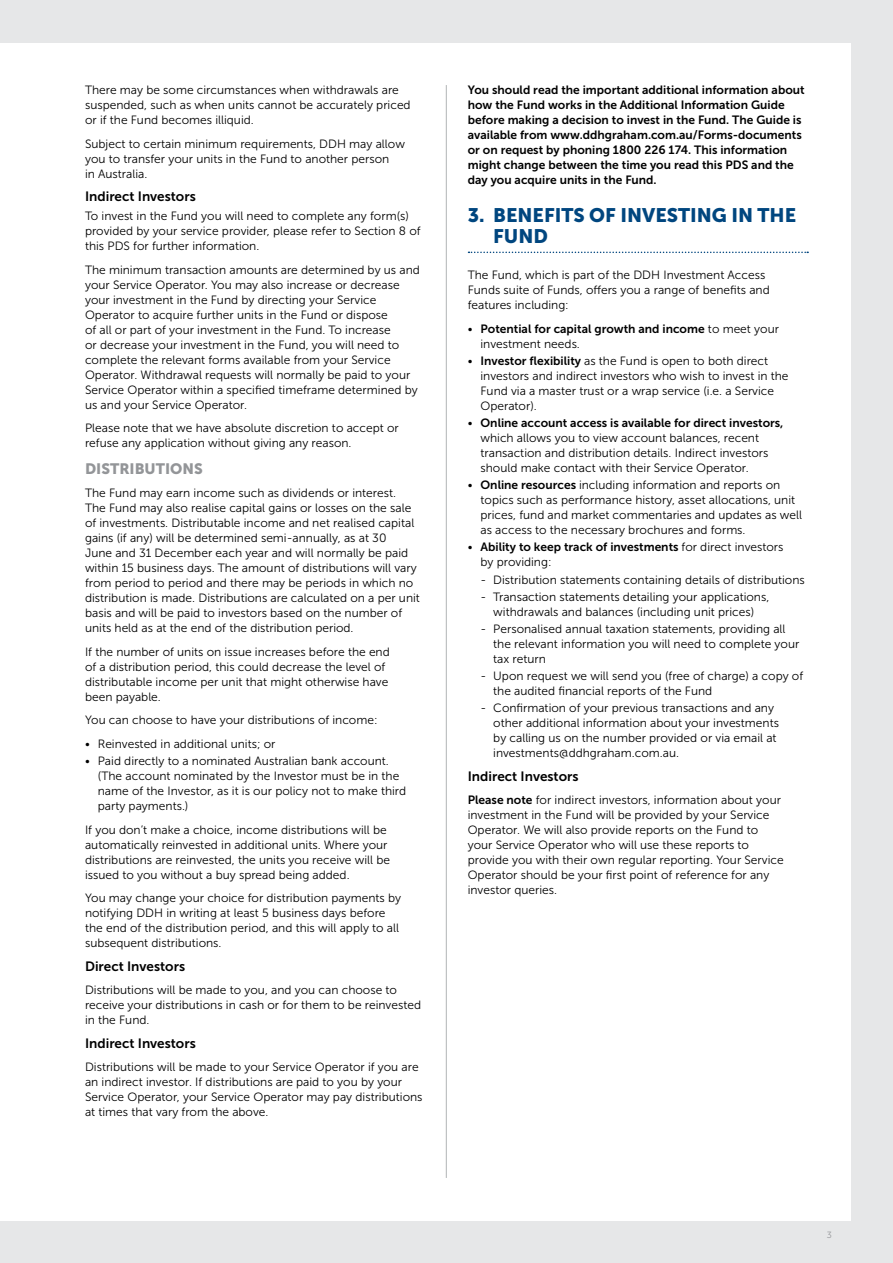
<style>
.page{position:relative;width:893px;height:1263px;background:#e6e7e8}
.page>*{position:absolute;margin:0;border:0;box-sizing:border-box;transform-origin:0 0}
.t1{font:19.5px/21px "Museo Sans 900";color:#00467f}
.t2{font:15px "Museo Sans 900";color:#939598}
.t3{font:13.5px "Museo Sans 700";color:#000}
.t4{font:12px/15px "Museo Sans 300";color:#000}
.t5{font:12px/15px "Museo Sans 700";color:#000}
.t6{font:9px "Museo Sans 300";color:#939598}
.s1{font-family:"Museo Sans 300"}
.s2{font-family:"Museo Sans 700"}
</style>
<div class="page">
<div style="left:0;top:43px;width:850px;height:1177px;background:#fff"></div>
<svg style="left:468px;top:252px;width:340px;height:1px"></svg>
<hr style="left:446px;top:85px;width:1px;height:1093px;background:#b1b4b6">
<p class="t4" style="left:85px;top:83px;width:327px">There may be some circumstances when withdrawals are suspended, such as when units cannot be accurately priced or if the Fund becomes illiquid.</p>
<p class="t4" style="left:85px;top:136px;width:321px">Subject to certain minimum requirements, DDH may allow you to transfer your units in the Fund to another person<br>in Australia.</p>
<p class="t3" style="left:85px;top:189px;width:112px">Indirect Investors</p>
<p class="t4" style="left:85px;top:209px;width:337px">To invest in the Fund you will need to complete any form(s) provided by your service provider, please refer to Section 8 of this PDS for further information.</p>
<p class="t4" style="left:85px;top:262px;width:336px">The minimum transaction amounts are determined by us and your Service Operator. You may also increase or decrease your investment in the Fund by directing your Service Operator to acquire further units in the Fund or dispose<br>of all or part of your investment in the Fund. To increase<br>or decrease your investment in the Fund, you will need to complete the relevant forms available from your Service Operator. Withdrawal requests will normally be paid to your Service Operator within a specified timeframe determined by us and your Service Operator.</p>
<p class="t4" style="left:85px;top:421px;width:315px">Please note that we have absolute discretion to accept or refuse any application without giving any reason.</p>
<p class="t2" style="left:85px;top:460px;width:119px">DISTRIBUTIONS</p>
<p class="t4" style="left:85px;top:486px;width:336px">The Fund may earn income such as dividends or interest.<br>The Fund may also realise capital gains or losses on the sale of investments. Distributable income and net realised capital gains (if any) will be determined semi-annually, as at 30<br>June and 31 December each year and will normally be paid within 15 business days. The amount of distributions will vary from period to period and there may be periods in which no distribution is made. Distributions are calculated on a per unit basis and will be paid to investors based on the number of units held as at the end of the distribution period.</p>
<p class="t4" style="left:85px;top:644px;width:306px">If the number of units on issue increases before the end of a distribution period, this could decrease the level of distributable income per unit that might otherwise have been payable.</p>
<p class="t4" style="left:85px;top:713px;width:294px">You can choose to have your distributions of income:</p>
<p class="t4" style="left:85px;top:736px;width:192px">• Reinvested in additional units; or</p>
<p class="t4" style="left:98px;top:753px;width:310px;text-indent:-13px">• Paid directly to a nominated Australian bank account. (The account nominated by the Investor must be in the name of the Investor, as it is our policy not to make third party payments.)</p>
<p class="t4" style="left:85px;top:822px;width:307px">If you don’t make a choice, income distributions will be automatically reinvested in additional units. Where your distributions are reinvested, the units you receive will be issued to you without a buy spread being added.</p>
<p class="t4" style="left:85px;top:890px;width:318px">You may change your choice for distribution payments by notifying DDH in writing at least 5 business days before the end of the distribution period, and this will apply to all subsequent distributions.</p>
<p class="t3" style="left:85px;top:958px;width:102px">Direct Investors</p>
<p class="t4" style="left:85px;top:982px;width:338px">Distributions will be made to you, and you can choose to receive your distributions in cash or for them to be reinvested in the Fund.</p>
<p class="t3" style="left:85px;top:1035px;width:112px">Indirect Investors</p>
<p class="t4" style="left:85px;top:1059px;width:339px">Distributions will be made to your Service Operator if you are an indirect investor. If distributions are paid to you by your Service Operator, your Service Operator may pay distributions at times that vary from the above.</p>
<p class="t5" style="left:468px;top:82px;width:338px">You should read the important additional information about how the Fund works in the Additional Information Guide before making a decision to invest in the Fund. The Guide is available from www.ddhgraham.com.au/Forms-documents or on request by phoning 1800 226 174. This information might change between the time you read this PDS and the day you acquire units in the Fund.</p>
<h1 class="t1" style="left:493px;top:205px;width:304px;text-indent:-26px">3. BENEFITS OF INVESTING IN THE<br>FUND</h1>
<p class="t4" style="left:468px;top:268px;width:304px">The Fund, which is part of the DDH Investment Access<br>Funds suite of Funds, offers you a range of benefits and features including:</p>
<p class="t5" style="left:468px;top:321px;width:313px"><span class="s1">•</span> Potential for capital growth and income <span class="s1">to meet your</span></p>
<p class="t4" style="left:480px;top:336px;width:101px">investment needs.</p>
<p class="t4" style="left:480px;top:353px;width:310px;text-indent:-13px">• <span class="s2">Investor flexibility</span> as the Fund is open to both direct investors and indirect investors who wish to invest in the Fund via a master trust or a wrap service (i.e. a Service Operator).</p>
<p class="t5" style="left:468px;top:415px;width:317px"><span class="s1">•</span> Online account access is available for direct investors,</p>
<p class="t4" style="left:480px;top:431px;width:289px">which allows you to view account balances, recent transaction and distribution details. Indirect investors should make contact with their Service Operator.</p>
<p class="t4" style="left:480px;top:478px;width:323px;text-indent:-13px">• <span class="s2">Online resources</span> including information and reports on topics such as performance history, asset allocations, unit prices, fund and market commentaries and updates as well as access to the necessary brochures and forms.</p>
<p class="t5" style="left:468px;top:540px;width:317px"><span class="s1">•</span> Ability to keep track of investments <span class="s1">for direct investors</span></p>
<p class="t4" style="left:480px;top:555px;width:73px">by providing:</p>
<p class="t4" style="left:480px;top:572px;width:326px">- Distribution statements containing details of distributions</p>
<p class="t4" style="left:480px;top:589px;width:290px;text-align:center">- Transaction statements detailing your applications, withdrawals and balances (including unit prices)</p>
<p class="t4" style="left:493px;top:621px;width:308px;text-indent:-13px">- Personalised annual taxation statements, providing all the relevant information you will need to complete your tax return</p>
<p class="t4" style="left:493px;top:668px;width:311px;text-indent:-13px">- Upon request we will send you (free of charge) a copy of the audited financial reports of the Fund</p>
<p class="t4" style="left:493px;top:700px;width:287px;text-indent:-13px">- Confirmation of your previous transactions and any other additional information about your investments by calling us on the number provided or via email at investments@ddhgraham.com.au.</p>
<p class="t3" style="left:468px;top:768px;width:112px">Indirect Investors</p>
<p class="t4" style="left:468px;top:792px;width:317px"><span class="s2">Please note</span> for indirect investors, information about your investment in the Fund will be provided by your Service Operator. We will also provide reports on the Fund to your Service Operator who will use these reports to provide you with their own regular reporting. Your Service Operator should be your first point of reference for any investor queries.</p>
<p class="t6" style="left:827px;top:1230px;width:7px">3</p>
</div>
